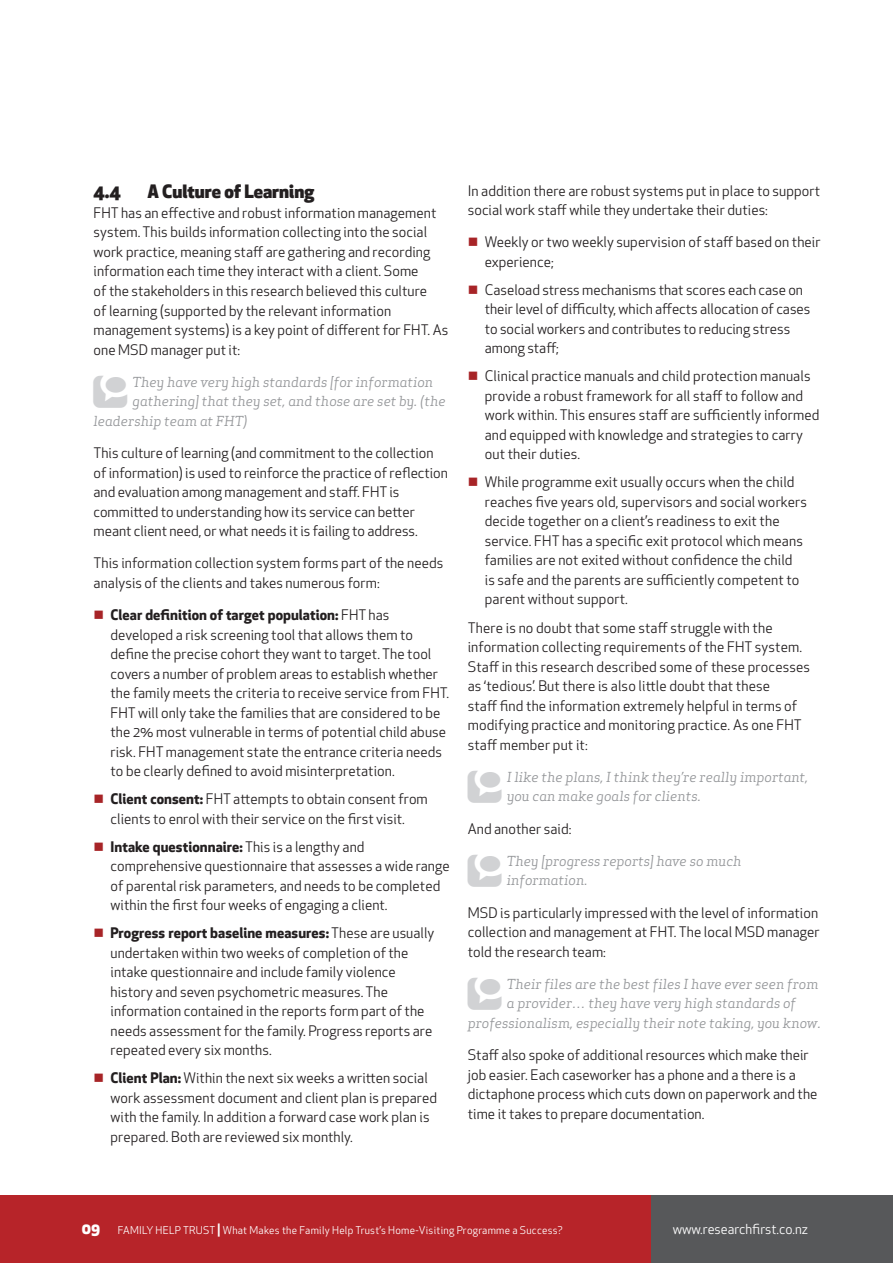
<style>
.page{position:relative;width:893px;height:1263px;background:#fff}
.page>*{position:absolute;margin:0;border:0;box-sizing:border-box;transform-origin:0 0}
.Body_header{font:800 18px "Apex New";color:#231f20}
.Body_copy{font:14.25px/19.5px "Apex New";letter-spacing:.005em;color:#231f20}
.Body_copy-2{font:italic 13.5px/19.5px "Apex Serif";letter-spacing:.005em;color:#939598}
.t1{font:13.5px "Apex New";color:#fff}
.t2{font:10.5px "Apex New";letter-spacing:.025em;color:#fff}
.s1{color:#a72427}
.s2{font-weight:700}
.s3{font-weight:800;font-size:15px}
.s4{font-weight:700;font-size:13.2px}
</style>
<div class="page">
<div style="left:0;top:1195px;width:652px;height:68px;background:#b72429"></div>
<div style="left:652px;top:1195px;width:241px;height:68px;background:#57585a"></div>
<p class="Body_header" style="left:94px;top:179px;width:29px">4.4</p>
<p class="Body_header" style="left:148px;top:179px;width:168px">A Culture of Learning</p>
<p class="Body_copy" style="left:94px;top:203px;width:356px">FHT has an effective and robust information management system. This builds information collecting into the social work practice, meaning staff are gathering and recording information each time they interact with a client. Some<br>of the stakeholders in this research believed this culture<br>of learning (supported by the relevant information management systems) is a key point of different for FHT. As one MSD manager put it:</p>
<p class="Body_copy-2" style="left:133px;top:372px;width:302px">They have very high standards [for information</p>
<p class="Body_copy-2" style="left:133px;top:391px;width:314px">gathering] that they set, and those are set by. (the</p>
<p class="Body_copy-2" style="left:94px;top:411px;width:155px">leadership team at FHT)</p>
<p class="Body_copy" style="left:94px;top:443px;width:356px">This culture of learning (and commitment to the collection of information) is used to reinforce the practice of reflection and evaluation among management and staff. FHT is committed to understanding how its service can better meant client need, or what needs it is failing to address.</p>
<p class="Body_copy" style="left:94px;top:553px;width:351px">This information collection system forms part of the needs analysis of the clients and takes numerous form:</p>
<p class="Body_copy" style="left:111px;top:605px;width:340px;text-indent:-17px"><span class="s1">■</span> <span class="s2">Clear definition of target population:</span> FHT has developed a risk screening tool that allows them to define the precise cohort they want to target. The tool covers a number of problem areas to establish whether the family meets the criteria to receive service from FHT.<br>FHT will only take the families that are considered to be the 2% most vulnerable in terms of potential child abuse risk. FHT management state the entrance criteria needs to be clearly defined to avoid misinterpretation.</p>
<p class="Body_copy" style="left:94px;top:789px;width:336px;text-align:center"><span class="s1">■</span> <span class="s2">Client consent:</span> FHT attempts to obtain consent from clients to enrol with their service on the first visit.</p>
<p class="Body_copy" style="left:111px;top:837px;width:341px;text-indent:-17px"><span class="s1">■</span> <span class="s2">Intake questionnaire:</span> This is a lengthy and comprehensive questionnaire that assesses a wide range of parental risk parameters, and needs to be completed within the first four weeks of engaging a client.</p>
<p class="Body_copy" style="left:111px;top:923px;width:325px;text-indent:-17px"><span class="s1">■</span> <span class="s2">Progress report baseline measures:</span> These are usually undertaken within two weeks of completion of the intake questionnaire and include family violence history and seven psychometric measures. The information contained in the reports form part of the needs assessment for the family. Progress reports are repeated every six months.</p>
<p class="Body_copy" style="left:111px;top:1068px;width:328px;text-indent:-17px"><span class="s1">■</span> <span class="s2">Client Plan:</span> Within the next six weeks a written social work assessment document and client plan is prepared with the family. In addition a forward case work plan is prepared. Both are reviewed six monthly.</p>
<p class="Body_copy" style="left:468px;top:181px;width:354px">In addition there are robust systems put in place to support social work staff while they undertake their duties:</p>
<p class="Body_copy" style="left:485px;top:232px;width:337px;text-indent:-17px"><span class="s1">■</span> Weekly or two weekly supervision of staff based on their experience;</p>
<p class="Body_copy" style="left:485px;top:280px;width:327px;text-indent:-17px"><span class="s1">■</span> Caseload stress mechanisms that scores each case on their level of difficulty, which affects allocation of cases to social workers and contributes to reducing stress among staff;</p>
<p class="Body_copy" style="left:485px;top:366px;width:336px;text-indent:-17px"><span class="s1">■</span> Clinical practice manuals and child protection manuals provide a robust framework for all staff to follow and work within. This ensures staff are sufficiently informed and equipped with knowledge and strategies to carry out their duties.</p>
<p class="Body_copy" style="left:485px;top:473px;width:324px;text-indent:-17px"><span class="s1">■</span> While programme exit usually occurs when the child reaches five years old, supervisors and social workers decide together on a client’s readiness to exit the service. FHT has a specific exit protocol which means families are not exited without confidence the child<br>is safe and the parents are sufficiently competent to parent without support.</p>
<p class="Body_copy" style="left:468px;top:618px;width:344px">There is no doubt that some staff struggle with the information collecting requirements of the FHT system.<br>Staff in this research described some of these processes as ‘tedious’. But there is also little doubt that these<br>staff find the information extremely helpful in terms of modifying practice and monitoring practice. As one FHT staff member put it:</p>
<p class="Body_copy-2" style="left:507px;top:767px;width:303px">I like the plans, I think they’re really important, you can make goals for clients.</p>
<p class="Body_copy" style="left:468px;top:819px;width:105px">And another said:</p>
<p class="Body_copy-2" style="left:507px;top:851px;width:236px">They [progress reports] have so much information.</p>
<p class="Body_copy" style="left:468px;top:903px;width:354px;text-align:justify">MSD is particularly impressed with the level of information collection and management at FHT. The local MSD manager told the research team:</p>
<p class="Body_copy-2" style="left:507px;top:974px;width:313px">Their files are the best files I have ever seen from</p>
<p class="Body_copy-2" style="left:507px;top:993px;width:291px">a provider… they have very high standards of</p>
<p class="Body_copy-2" style="left:468px;top:1013px;width:355px">professionalism, especially their note taking, you know.</p>
<p class="Body_copy" style="left:468px;top:1045px;width:351px">Staff also spoke of additional resources which make their job easier. Each caseworker has a phone and a there is a dictaphone process which cuts down on paperwork and the time it takes to prepare documentation.</p>
<p class="t2" style="left:82px;top:1223px;width:482px"><span class="s3">09</span> FAMILY HELP TRUST <span class="s4">|</span> What Makes the Family Help Trust’s Home-Visiting Programme a Success?</p>
<p class="t1" style="left:673px;top:1220px;width:137px">www.researchfirst.co.nz</p>
</div>
